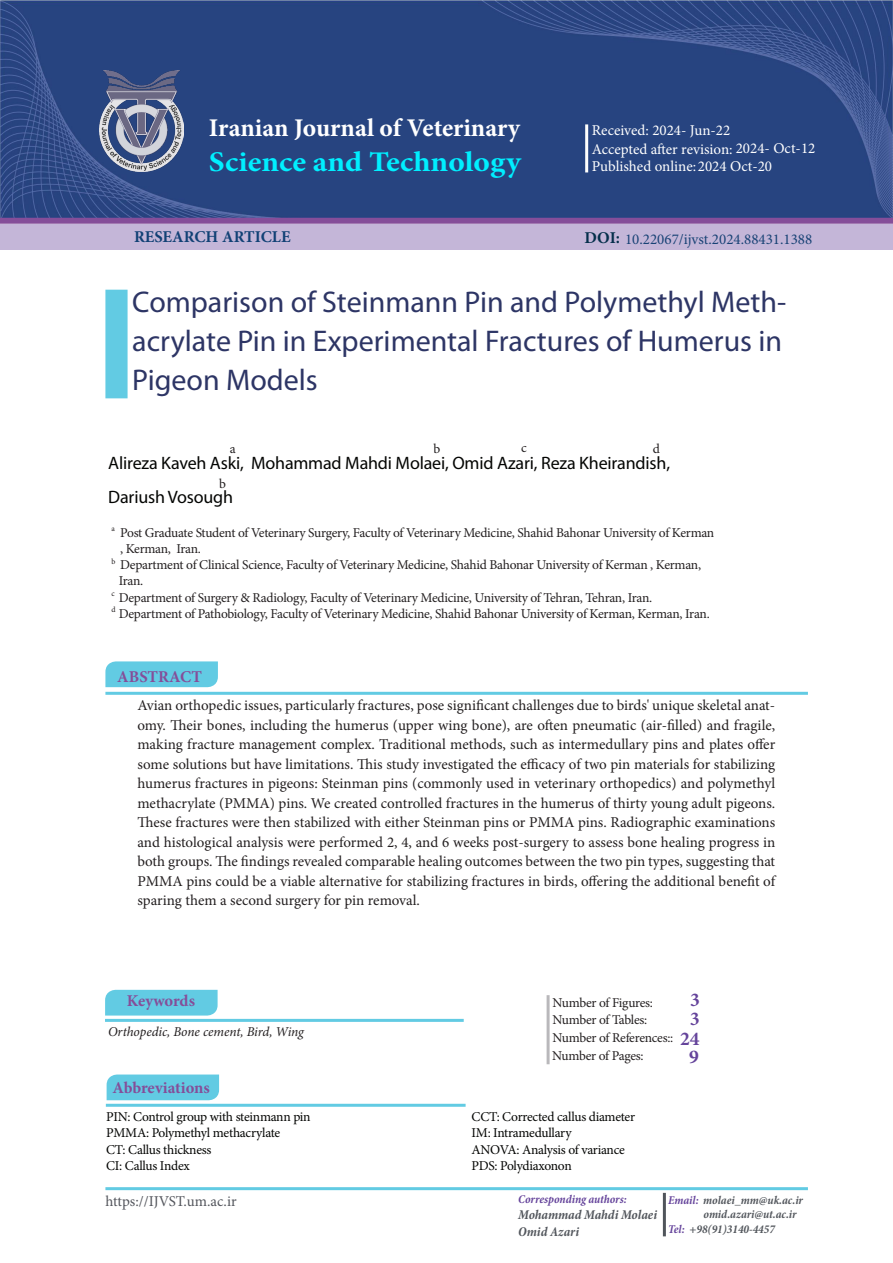
<style>
.page{position:relative;width:893px;height:1263px;background:#fff}
.page>*{position:absolute;margin:0;border:0;box-sizing:border-box;transform-origin:0 0}
.t1{font:30px/39px "Myriad Pro";color:#2d3565}
.t2{font:700 28.5px "Minion Pro";color:#00efff;scale:1.1 1}
.t3{font:700 25.5px "Minion Pro";color:#fff}
.t4{font:700 19.5px "Minion Pro";color:#65449b}
.Authors{font:18px "Myriad Pro";letter-spacing:-.01em;color:#040503}
.t5{font:700 16.5px "Minion Pro";color:#854e99}
.t6{font:700 16.5px "Minion Pro";color:#114175}
.Abstract{font:15px/19.5px "Minion Pro";color:#231f20;text-align:justify}
.t7{font:15px "Minion Pro";color:#fff}
.t8{font:15px "Minion Pro";color:#184275}
.t9{font:15px "Minion Pro";color:#53555c}
.Affiliation{font:13.5px/16.2px "Minion Pro";letter-spacing:-.02em;color:#231f20}
.How_to_cite{font:13.5px "Minion Pro";letter-spacing:-.02em;color:#040503}
.keywords{font:italic 13.5px "Minion Pro";letter-spacing:-.005em;color:#231f20}
.t10{font:italic 700 condensed 13.5px/16.2px "Minion Pro";letter-spacing:-.005em;color:#52565c}
.Author_superscript{font:13.5px "Minion Pro";color:#231f20}
.t11{font:italic 700 condensed 12px "Minion Pro";color:#52565c}
.t12{font:italic 700 condensed 12px "Minion Pro";letter-spacing:-.005em;color:#65449b}
.How_to_cite-2{font:7.8px "Minion Pro";color:#231f20}
.s1{font-weight:700;font-size:16.5px;color:#052f4b}
.s2{color:#65449b}
</style>
<div class="page">
<img style="left:0;top:1px;width:893px;height:217px">
<img style="left:99px;top:70px;width:84px;height:101px">
<hr style="left:585px;top:124px;width:3px;height:48px;background:#fffffd">
<hr style="left:663px;top:1193px;width:3px;height:43px;background:#50555b">
<div style="left:0;top:218px;width:893px;height:6px;background:#854e99"></div>
<div style="left:0;top:224px;width:893px;height:25px;background:#c4b6d8"></div>
<div style="left:105px;top:290px;width:23px;height:108px;background:#62cbe3;border:3px solid #62cbe3"></div>
<svg style="left:105px;top:661px;width:113px;height:27px;background:#6ccee4"></svg>
<svg style="left:105px;top:989px;width:113px;height:27px;background:#6ccee4"></svg>
<hr style="left:105px;top:692px;width:703px;height:3px;background:#62cbe3">
<hr style="left:105px;top:1019px;width:359px;height:3px;background:#62cbe3">
<hr style="left:105px;top:1187px;width:703px;height:3px;background:#62cbe3">
<svg style="left:106px;top:1074px;width:114px;height:27px;background:#6dcee5"></svg>
<hr style="left:106px;top:1104px;width:360px;height:3px;background:#62cbe3">
<hr style="left:547px;top:995px;width:3px;height:69px;background:#b9b8bb">
<h3 class="t3" style="left:209px;top:110px;width:313px">Iranian Journal of Veterinary</h3>
<h2 class="t2" style="left:209px;top:141px;width:285px">Science and Technology</h2>
<p class="t7" style="left:592px;top:120px;width:140px">Received: 2024- Jun-22</p>
<p class="t7" style="left:592px;top:139px;width:225px">Accepted after revision: 2024- Oct-12</p>
<p class="t7" style="left:592px;top:157px;width:182px">Published online:2024 Oct-20</p>
<p class="t6" style="left:134px;top:225px;width:158px">RESEARCH ARTICLE</p>
<p class="t8" style="left:584px;top:229px;width:229px"><span class="s1">DOI:</span> 10.22067/ijvst.2024.88431.1388</p>
<p class="t1" style="left:132px;top:282px;width:655px">Comparison of Steinmann Pin and Polymethyl Meth&shy;acrylate Pin in Experimental Fractures of Humerus in<br>Pigeon Models</p>
<p class="Author_superscript" style="left:230px;top:440px;width:7px">a</p>
<p class="Author_superscript" style="left:433px;top:440px;width:8px">b</p>
<p class="Author_superscript" style="left:521px;top:438px;width:7px">c</p>
<p class="Author_superscript" style="left:653px;top:440px;width:9px">d</p>
<p class="Authors" style="left:108px;top:452px;width:563px">Alireza Kaveh Aski, Mohammad Mahdi Molaei, Omid Azari, Reza Kheirandish,</p>
<p class="Authors" style="left:108px;top:486px;width:126px">Dariush Vosough</p>
<p class="Affiliation" style="left:120px;top:524px;width:596px">Post Graduate Student of Veterinary Surgery, Faculty of Veterinary Medicine, Shahid Bahonar University of Kerman , Kerman, Iran.</p>
<p class="Affiliation" style="left:119px;top:557px;width:584px">Department of Clinical Science, Faculty of Veterinary Medicine, Shahid Bahonar University of Kerman , Kerman,<br>Iran.</p>
<p class="Affiliation" style="left:119px;top:589px;width:535px">Department of Surgery &amp; Radiology, Faculty of Veterinary Medicine, University of Tehran, Tehran, Iran.</p>
<p class="Affiliation" style="left:119px;top:605px;width:593px">Department of Pathobiology, Faculty of Veterinary Medicine, Shahid Bahonar University of Kerman, Kerman, Iran.</p>
<p class="Author_superscript" style="left:219px;top:474px;width:8px">b</p>
<p class="How_to_cite-2" style="left:111px;top:523px;width:5px">a</p>
<p class="How_to_cite-2" style="left:111px;top:556px;width:5px">b</p>
<p class="How_to_cite-2" style="left:111px;top:588px;width:5px">c</p>
<p class="How_to_cite-2" style="left:111px;top:604px;width:6px">d</p>
<p class="t5" style="left:117px;top:665px;width:86px">ABSTRACT</p>
<p class="Abstract" style="left:137px;top:696px;width:639px">Avian orthopedic issues, particularly fractures, pose significant challenges due to birds' unique skeletal anat&shy;omy. Their bones, including the humerus (upper wing bone), are often pneumatic (air-filled) and fragile, making fracture management complex. Traditional methods, such as intermedullary pins and plates offer some solutions but have limitations. This study investigated the efficacy of two pin materials for stabilizing humerus fractures in pigeons: Steinman pins (commonly used in veterinary orthopedics) and polymethyl methacrylate (PMMA) pins. We created controlled fractures in the humerus of thirty young adult pigeons.<br>These fractures were then stabilized with either Steinman pins or PMMA pins. Radiographic examinations and histological analysis were performed 2, 4, and 6 weeks post-surgery to assess bone healing progress in both groups. The findings revealed comparable healing outcomes between the two pin types, suggesting that PMMA pins could be a viable alternative for stabilizing fractures in birds, offering the additional benefit of sparing them a second surgery for pin removal.</p>
<p class="t5" style="left:127px;top:989px;width:70px">Keywords</p>
<p class="keywords" style="left:108px;top:1023px;width:197px">Orthopedic, Bone cement, Bird, Wing</p>
<p class="t5" style="left:112px;top:1076px;width:99px">Abbreviations</p>
<p class="How_to_cite" style="left:106px;top:1108px;width:206px">PIN: Control group with steinmann pin</p>
<p class="How_to_cite" style="left:106px;top:1124px;width:176px">PMMA: Polymethyl methacrylate</p>
<p class="How_to_cite" style="left:106px;top:1140px;width:107px">CT: Callus thickness</p>
<p class="How_to_cite" style="left:106px;top:1156px;width:85px">CI: Callus Index</p>
<p class="t9" style="left:105px;top:1191px;width:133px">https://IJVST.um.ac.ir</p>
<p class="Affiliation" style="left:553px;top:994px;width:102px">Number of Figures:</p>
<p class="Affiliation" style="left:553px;top:1012px;width:96px">Number of Tables:</p>
<p class="Affiliation" style="left:553px;top:1029px;width:122px">Number of References::</p>
<p class="Affiliation" style="left:552px;top:1048px;width:93px">Number of Pages:</p>
<p class="t4" style="left:690px;top:986px;width:11px">3</p>
<p class="t4" style="left:680px;top:1025px;width:21px">24</p>
<p class="t4" style="left:689px;top:1043px;width:11px">9</p>
<p class="t4" style="left:690px;top:1005px;width:11px">3</p>
<p class="How_to_cite" style="left:472px;top:1108px;width:165px">CCT: Corrected callus diameter</p>
<p class="How_to_cite" style="left:472px;top:1124px;width:102px">IM: Intramedullary</p>
<p class="How_to_cite" style="left:472px;top:1140px;width:155px">ANOVA: Analysis of variance</p>
<p class="How_to_cite" style="left:472px;top:1156px;width:102px">PDS: Polydiaxonon</p>
<p class="t12" style="left:518px;top:1191px;width:110px">Corresponding authors:</p>
<p class="t10" style="left:518px;top:1207px;width:140px">Mohammad Mahdi Molaei<br>Omid Azari</p>
<p class="t11" style="left:668px;top:1192px;width:136px"><span class="s2">Email:</span> molaei_mm@uk.ac.ir</p>
<p class="t11" style="left:703px;top:1206px;width:95px">omid.azari@ut.ac.ir</p>
<p class="t11" style="left:668px;top:1220px;width:108px"><span class="s2">Tel:</span> +98(91)3140-4457</p>
</div>
